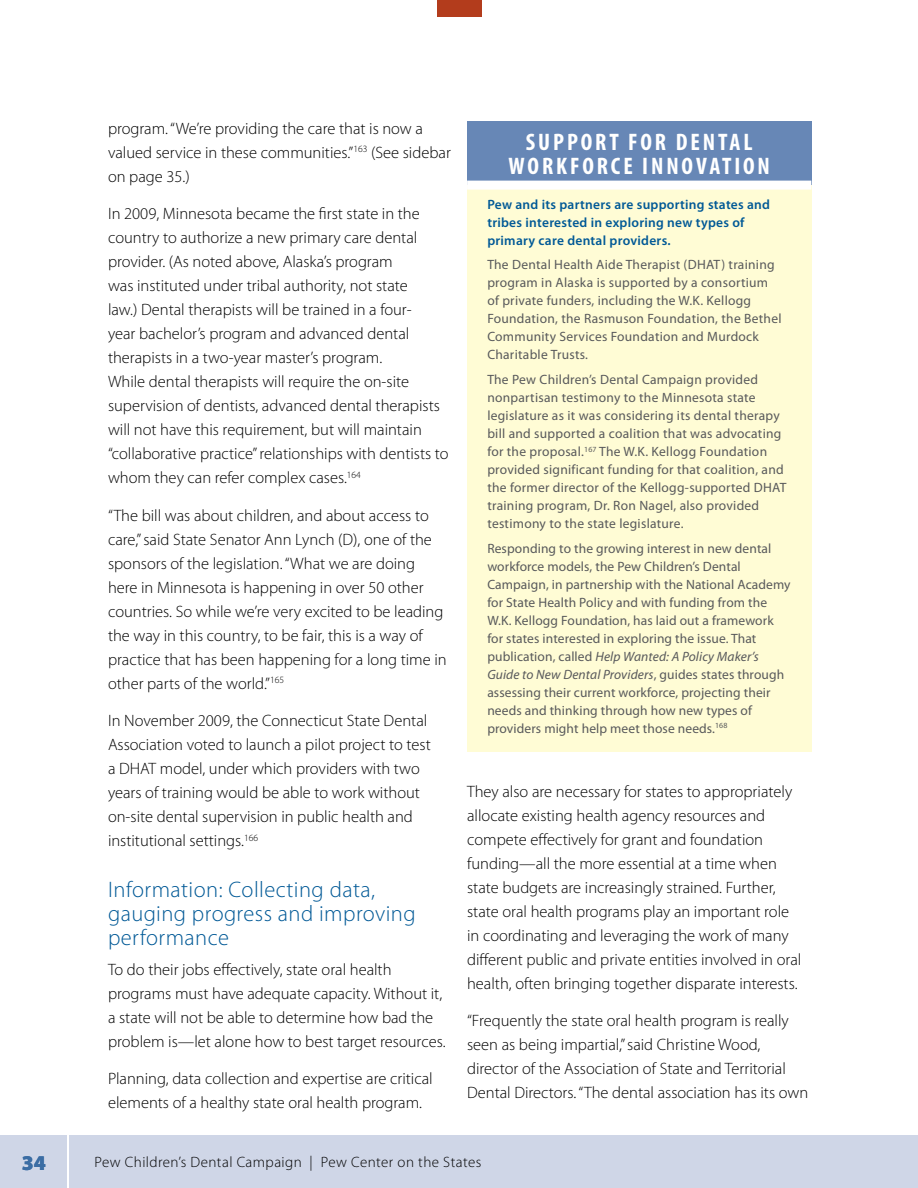
<style>
.page{position:relative;width:918px;height:1188px;background:#fff}
.page>*{position:absolute;margin:0;border:0;box-sizing:border-box;transform-origin:0 0}
.t1{font:700 condensed 24px/24px "Myriad Pro";letter-spacing:.12em;color:#fff;text-align:center}
.t2{font:300 22.5px/24px "Myriad Pro";letter-spacing:.02em;color:#005996}
.t3{font:900 21px "Myriad Pro";color:#3b6da4}
.t4{font:300 16.5px/24px "Myriad Pro";color:#000}
.t5{font:300 15px "Myriad Pro";letter-spacing:.03em;color:#000}
.t6{font:13.5px/18px "Myriad Pro";letter-spacing:.02em;color:#58595b}
.t7{font:600 13.5px/18px "Myriad Pro";letter-spacing:.02em;color:#005996}
.s1{font-style:italic}
</style>
<div class="page">
<div style="left:0;top:1135px;width:918px;height:53px;background:#cfd6e7"></div>
<hr style="left:68px;top:1134px;width:1px;height:54px;background:#fff">
<div style="left:437px;top:0;width:44px;height:17px;background:#b33c1c"></div>
<div style="left:467px;top:122px;width:344px;height:63px;background:#6787b6"></div>
<div style="left:467px;top:185px;width:344px;height:567px;background:#fffcd5"></div>
<div style="left:467px;top:181px;width:344px;height:9px;background:#fff"></div>
<p class="t4" style="left:108px;top:117px;width:344px">program. “We’re providing the care that is now a valued service in these communities.”<sup>163</sup> (See sidebar on page 35.)</p>
<p class="t4" style="left:108px;top:202px;width:342px">In 2009, Minnesota became the first state in the country to authorize a new primary care dental provider. (As noted above, Alaska’s program<br>was instituted under tribal authority, not state<br>law.) Dental therapists will be trained in a four-<br>year bachelor’s program and advanced dental therapists in a two-year master’s program.<br>While dental therapists will require the on-site supervision of dentists, advanced dental therapists will not have this requirement, but will maintain “collaborative practice” relationships with dentists to whom they can refer complex cases.<sup>164</sup></p>
<p class="t4" style="left:108px;top:504px;width:340px">“The bill was about children, and about access to care,” said State Senator Ann Lynch (D), one of the sponsors of the legislation. “What we are doing here in Minnesota is happening in over 50 other countries. So while we’re very excited to be leading the way in this country, to be fair, this is a way of practice that has been happening for a long time in other parts of the world.”<sup>165</sup></p>
<p class="t4" style="left:108px;top:709px;width:324px">In November 2009, the Connecticut State Dental Association voted to launch a pilot project to test a DHAT model, under which providers with two years of training would be able to work without on-site dental supervision in public health and institutional settings.<sup>166</sup></p>
<h2 class="t2" style="left:108px;top:878px;width:309px">Information: Collecting data, gauging progress and improving performance</h2>
<p class="t4" style="left:108px;top:958px;width:339px">To do their jobs effectively, state oral health programs must have adequate capacity. Without it, a state will not be able to determine how bad the problem is—let alone how to best target resources.</p>
<p class="t4" style="left:108px;top:1067px;width:326px">Planning, data collection and expertise are critical elements of a healthy state oral health program.</p>
<h1 class="t1" style="left:508px;top:130px;width:263px">SUPPORT FOR DENTAL<br>WORKFORCE INNOVATION</h1>
<p class="t7" style="left:487px;top:195px;width:284px">Pew and its partners are supporting states and tribes interested in exploring new types of primary care dental providers.</p>
<p class="t6" style="left:487px;top:256px;width:296px">The Dental Health Aide Therapist (DHAT) training program in Alaska is supported by a consortium of private funders, including the W.K. Kellogg Foundation, the Rasmuson Foundation, the Bethel Community Services Foundation and Murdock Charitable Trusts.</p>
<p class="t6" style="left:487px;top:370px;width:301px">The Pew Children’s Dental Campaign provided nonpartisan testimony to the Minnesota state legislature as it was considering its dental therapy bill and supported a coalition that was advocating for the proposal.<sup>167</sup> The W.K. Kellogg Foundation provided significant funding for that coalition, and the former director of the Kellogg-supported DHAT training program, Dr. Ron Nagel, also provided testimony to the state legislature.</p>
<p class="t6" style="left:487px;top:539px;width:305px">Responding to the growing interest in new dental workforce models, the Pew Children’s Dental Campaign, in partnership with the National Academy for State Health Policy and with funding from the W.K. Kellogg Foundation, has laid out a framework for states interested in exploring the issue. That publication, called <span class="s1">Help Wanted: A Policy Maker’s Guide to New Dental Providers</span>, guides states through assessing their current workforce, projecting their needs and thinking through how new types of providers might help meet those needs.<sup>168</sup></p>
<p class="t4" style="left:467px;top:779px;width:336px">They also are necessary for states to appropriately allocate existing health agency resources and compete effectively for grant and foundation funding—all the more essential at a time when state budgets are increasingly strained. Further, state oral health programs play an important role in coordinating and leveraging the work of many different public and private entities involved in oral health, often bringing together disparate interests.</p>
<p class="t4" style="left:467px;top:1009px;width:343px">“Frequently the state oral health program is really seen as being impartial,” said Christine Wood, director of the Association of State and Territorial Dental Directors. “The dental association has its own</p>
<p class="t3" style="left:22px;top:1151px;width:26px">34</p>
<p class="t5" style="left:94px;top:1154px;width:388px">Pew Children’s Dental Campaign | Pew Center on the States</p>
</div>
